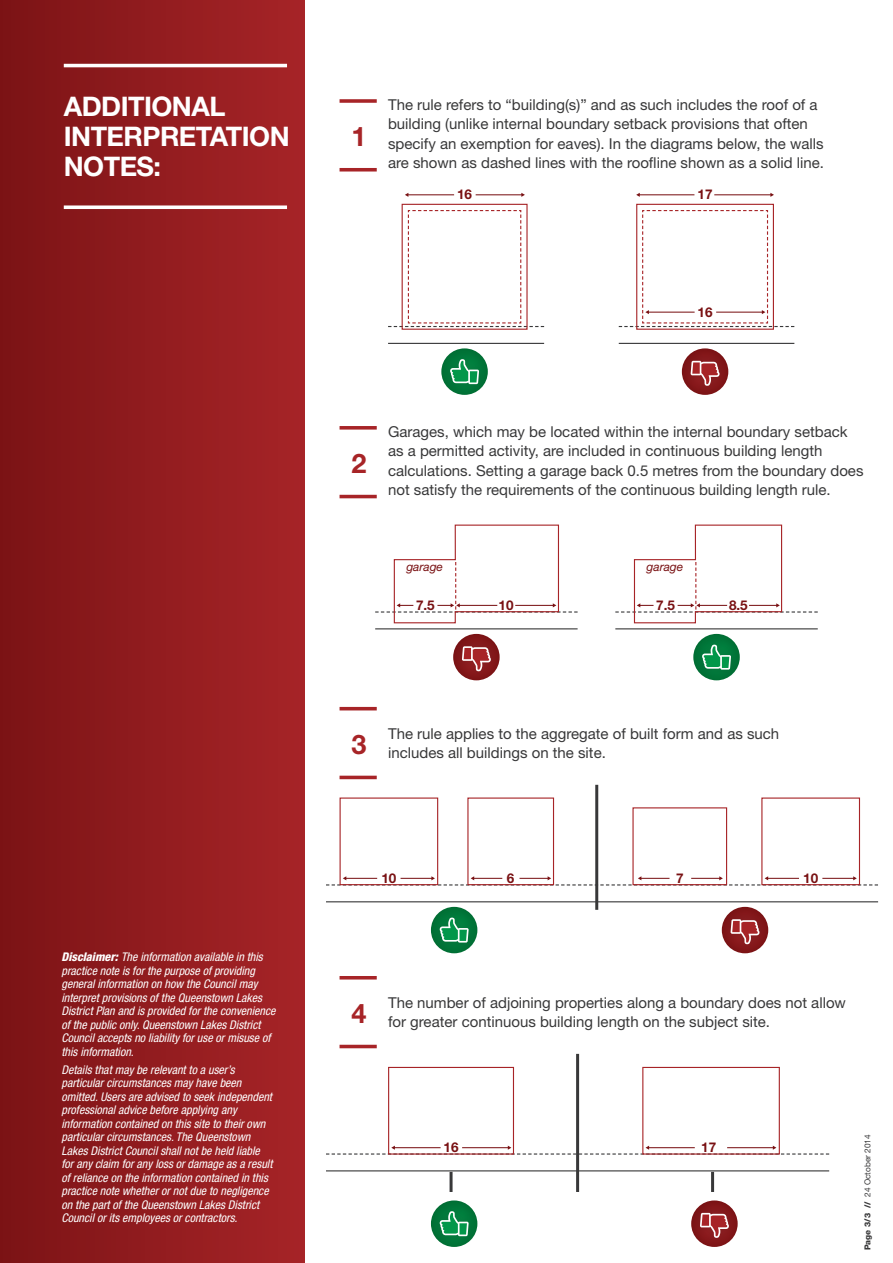
<style>
.page{position:relative;width:893px;height:1263px;background:#fff}
.page>*{position:absolute;margin:0;border:0;box-sizing:border-box;transform-origin:0 0}
.t1{font:700 27px/30px "Helvetica Neue LT Std";letter-spacing:-.02em;color:#fff}
.t2{font:700 27px "Helvetica Neue LT Std";color:#a72427}
.t3{font:15px/19.5px "Helvetica Neue LT Std";color:#383839}
.t4{font:700 13.5px "Helvetica Neue LT Std";color:#791113}
.t5{font:italic condensed 12px/13.5px "Helvetica Neue LT Std";color:#fff}
.t6{font:italic 12px "Helvetica Neue LT Std";color:#791113}
.t7{font:8.25px "Helvetica Neue LT Std";color:#383839}
.s1{font-weight:800}
</style>
<div class="page">
<div style="left:0;top:0;width:305px;height:1263px;background:linear-gradient(to right,#7b1315,#a72428)"></div>
<div style="left:402px;top:204px;width:126px;height:126px;border:1px solid #a72427"></div>
<div style="left:636px;top:204px;width:138px;height:126px;border:1px solid #a72427"></div>
<svg style="left:405px;top:193px;width:49px;height:4px"></svg>
<svg style="left:636px;top:193px;width:58px;height:4px"></svg>
<svg style="left:476px;top:193px;width:49px;height:4px"></svg>
<svg style="left:714px;top:193px;width:60px;height:4px"></svg>
<hr style="left:388px;top:343px;width:156px;height:1px;background:#383839">
<hr style="left:619px;top:343px;width:175px;height:1px;background:#383839">
<svg style="left:441px;top:348px;width:47px;height:47px"></svg>
<div style="left:442px;top:351px;width:46px;height:42px;background:#231f20;opacity:.25"></div>
<svg style="left:450px;top:359px;width:29px;height:25px"></svg>
<svg style="left:388px;top:209px;width:156px;height:118px"></svg>
<svg style="left:619px;top:209px;width:175px;height:118px"></svg>
<svg style="left:682px;top:348px;width:46px;height:47px"></svg>
<svg style="left:453px;top:634px;width:47px;height:46px"></svg>
<div style="left:722px;top:907px;width:46px;height:46px;background:#7c1315;border-radius:23px"></div>
<svg style="left:691px;top:1200px;width:47px;height:47px"></svg>
<div style="left:682px;top:352px;width:46px;height:42px;background:#231f20;opacity:.25"></div>
<svg style="left:691px;top:361px;width:28px;height:25px"></svg>
<div style="left:453px;top:637px;width:46px;height:43px;background:#231f20;opacity:.25"></div>
<svg style="left:462px;top:646px;width:29px;height:25px"></svg>
<div style="left:722px;top:910px;width:46px;height:43px;background:#231f20;opacity:.25"></div>
<svg style="left:730px;top:919px;width:29px;height:25px"></svg>
<div style="left:691px;top:1204px;width:46px;height:42px;background:#231f20;opacity:.25"></div>
<svg style="left:700px;top:1213px;width:29px;height:25px"></svg>
<hr style="left:375px;top:628px;width:203px;height:1px;background:#383839">
<hr style="left:615px;top:628px;width:203px;height:1px;background:#383839">
<svg style="left:693px;top:634px;width:47px;height:46px"></svg>
<div style="left:694px;top:636px;width:46px;height:43px;background:#231f20;opacity:.25"></div>
<svg style="left:702px;top:645px;width:29px;height:25px"></svg>
<svg style="left:375px;top:524px;width:203px;height:100px"></svg>
<svg style="left:615px;top:524px;width:203px;height:100px"></svg>
<div style="left:340px;top:797px;width:98px;height:88px;border:1px solid #a72427"></div>
<div style="left:761px;top:797px;width:99px;height:88px;border:1px solid #a72427"></div>
<div style="left:467px;top:797px;width:87px;height:88px;border:1px solid #a72427"></div>
<div style="left:632px;top:807px;width:95px;height:78px;border:1px solid #a72427"></div>
<svg style="left:326px;top:876px;width:552px;height:9px"></svg>
<hr style="left:326px;top:901px;width:552px;height:1px;background:#383839">
<hr style="left:326px;top:1170px;width:503px;height:1px;background:#383839">
<hr style="left:595px;top:785px;width:3px;height:125px;background:#383839">
<hr style="left:576px;top:1054px;width:3px;height:138px;background:#383839">
<hr style="left:450px;top:1172px;width:3px;height:20px;background:#383839">
<hr style="left:711px;top:1172px;width:3px;height:20px;background:#383839">
<svg style="left:431px;top:1200px;width:46px;height:47px"></svg>
<div style="left:431px;top:909px;width:46px;height:43px;background:#231f20;opacity:.25"></div>
<svg style="left:440px;top:917px;width:29px;height:25px"></svg>
<div style="left:431px;top:1203px;width:46px;height:42px;background:#231f20;opacity:.25"></div>
<svg style="left:440px;top:1211px;width:29px;height:25px"></svg>
<div style="left:388px;top:1067px;width:126px;height:87px;border:1px solid #a72427"></div>
<div style="left:642px;top:1067px;width:138px;height:87px;border:1px solid #a72427"></div>
<svg style="left:326px;top:1145px;width:503px;height:9px"></svg>
<hr style="left:64px;top:64px;width:223px;height:3px;background:#fff">
<svg style="left:340px;top:99px;width:37px;height:4px"></svg>
<svg style="left:340px;top:426px;width:37px;height:4px"></svg>
<hr style="left:340px;top:707px;width:37px;height:3px;background:#a72427">
<hr style="left:340px;top:976px;width:37px;height:3px;background:#a72427">
<svg style="left:64px;top:205px;width:223px;height:4px"></svg>
<svg style="left:340px;top:168px;width:37px;height:4px"></svg>
<hr style="left:340px;top:495px;width:37px;height:3px;background:#a72427">
<hr style="left:340px;top:776px;width:37px;height:3px;background:#a72427">
<hr style="left:340px;top:1045px;width:37px;height:3px;background:#a72427">
<p class="t1" style="left:64px;top:91px;width:227px">ADDITIONAL<br>INTERPRETATION<br>NOTES:</p>
<p class="t5" style="left:61px;top:950px;width:216px"><span class="s1">Disclaimer:</span> The information available in this practice note is for the purpose of providing general information on how the Council may interpret provisions of the Queenstown Lakes District Plan and is provided for the convenience of the public only. Queenstown Lakes District Council accepts no liability for use or misuse of this information.</p>
<p class="t5" style="left:61px;top:1063px;width:213px">Details that may be relevant to a user’s particular circumstances may have been omitted. Users are advised to seek independent professional advice before applying any information contained on this site to their own particular circumstances. The Queenstown Lakes District Council shall not be held liable for any claim for any loss or damage as a result of reliance on the information contained in this practice note whether or not due to negligence on the part of the Queenstown Lakes District Council or its employees or contractors.</p>
<p class="t2" style="left:351px;top:120px;width:17px">1</p>
<p class="t3" style="left:388px;top:95px;width:437px">The rule refers to “building(s)” and as such includes the roof of a building (unlike internal boundary setback provisions that often specify an exemption for eaves). In the diagrams below, the walls are shown as dashed lines with the roofline shown as a solid line.</p>
<p class="t4" style="left:457px;top:186px;width:17px">16</p>
<p class="t4" style="left:698px;top:186px;width:17px">17</p>
<p class="t4" style="left:698px;top:303px;width:17px">16</p>
<p class="t2" style="left:351px;top:446px;width:17px">2</p>
<p class="t3" style="left:388px;top:421px;width:477px">Garages, which may be located within the internal boundary setback as a permitted activity, are included in continuous building length calculations. Setting a garage back 0.5 metres from the boundary does not satisfy the requirements of the continuous building length rule.</p>
<p class="t6" style="left:406px;top:559px;width:38px">garage</p>
<p class="t6" style="left:646px;top:559px;width:38px">garage</p>
<p class="t4" style="left:416px;top:597px;width:20px">7.5</p>
<p class="t4" style="left:498px;top:597px;width:17px">10</p>
<p class="t4" style="left:656px;top:597px;width:20px">7.5</p>
<p class="t4" style="left:729px;top:597px;width:20px">8.5</p>
<p class="t2" style="left:351px;top:727px;width:17px">3</p>
<p class="t3" style="left:388px;top:723px;width:393px">The rule applies to the aggregate of built form and as such includes all buildings on the site.</p>
<p class="t4" style="left:381px;top:869px;width:17px">10</p>
<p class="t4" style="left:507px;top:869px;width:9px">6</p>
<p class="t4" style="left:676px;top:869px;width:9px">7</p>
<p class="t4" style="left:803px;top:869px;width:17px">10</p>
<p class="t2" style="left:351px;top:996px;width:17px">4</p>
<p class="t3" style="left:388px;top:992px;width:459px">The number of adjoining properties along a boundary does not allow for greater continuous building length on the subject site.</p>
<p class="t4" style="left:444px;top:1139px;width:17px">16</p>
<p class="t4" style="left:701px;top:1139px;width:17px">17</p>
<p class="t7" style="left:863px;top:1250px;width:117px;rotate:-90deg"><span class="s1">Page 3/3 //</span> 24 October 2014</p>
</div>
